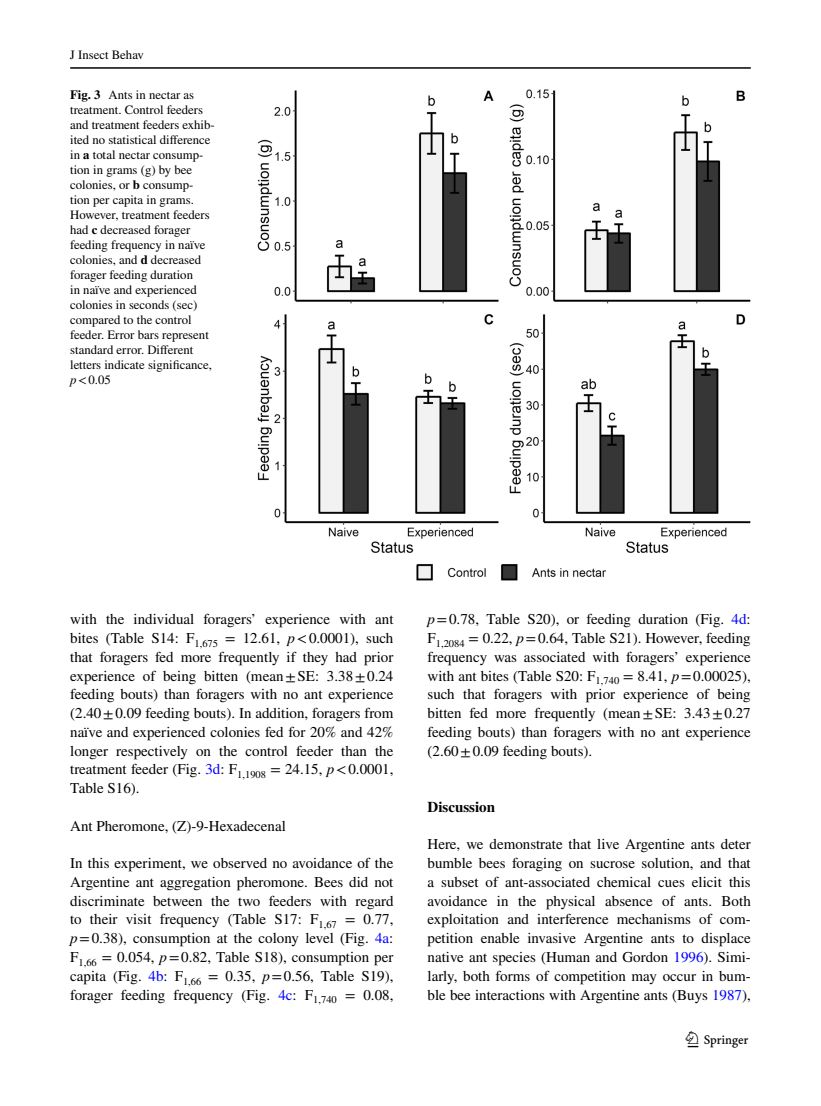
<style>
.page{position:relative;width:821px;height:1106px;background:#fff}
.page>*{position:absolute;margin:0;border:0;box-sizing:border-box;transform-origin:0 0}
.t1{font:22.5px "Springnew Regular 3";color:#000}
.t2{font:15px/18.8px "STIX";color:#000;text-align:justify}
.t3{font:700 15px "STIX";color:#000}
.t4{font:12.75px/15px "STIX";color:#000}
.s1{font-weight:700}
.s2{font-style:italic}
.s3{color:#00f}
</style>
<div class="page">
<hr style="left:70px;top:67px;width:680px;height:2px;background:#000">
<img style="left:257px;top:89px;width:493px;height:492px">
<p class="t4" style="left:70px;top:48px;width:75px">J Insect Behav</p>
<p class="t4" style="left:70px;top:88px;width:146px"><span class="s1">Fig. 3</span> Ants in nectar as treatment. Control feeders and treatment feeders exhib&shy;ited no statistical difference in <span class="s1">a</span> total nectar consump&shy;tion in grams (g) by bee colonies, or <span class="s1">b</span> consump&shy;tion per capita in grams.<br>However, treatment feeders had <span class="s1">c</span> decreased forager feeding frequency in naïve colonies, and <span class="s1">d</span> decreased forager feeding duration<br>in naïve and experienced colonies in seconds (sec) compared to the control feeder. Error bars represent standard error. Different letters indicate significance, <span class="s2">p</span>&lt;0.05</p>
<p class="t2" style="left:70px;top:611px;width:325px">with the individual foragers’ experience with ant bites (Table S14: F<sub>1,675</sub> = 12.61, <span class="s2">p</span>&lt;0.0001), such that foragers fed more frequently if they had prior experience of being bitten (mean±SE: 3.38±0.24 feeding bouts) than foragers with no ant experience (2.40±0.09 feeding bouts). In addition, foragers from naïve and experienced colonies fed for 20% and 42% longer respectively on the control feeder than the treatment feeder (Fig. <span class="s3">3d</span>: F<sub>1,1908</sub> = 24.15, <span class="s2">p</span>&lt;0.0001, Table S16).</p>
<p class="t2" style="left:70px;top:817px;width:217px">Ant Pheromone, (Z)‑9‑Hexadecenal</p>
<p class="t2" style="left:70px;top:854px;width:325px">In this experiment, we observed no avoidance of the Argentine ant aggregation pheromone. Bees did not discriminate between the two feeders with regard to their visit frequency (Table S17: F<sub>1,67</sub> = 0.77, <span class="s2">p</span>=0.38), consumption at the colony level (Fig. <span class="s3">4a</span>:<br>F<sub>1,66</sub> = 0.054, <span class="s2">p</span>=0.82, Table S18), consumption per capita (Fig. <span class="s3">4b</span>: F<sub>1,66</sub> = 0.35, <span class="s2">p</span>=0.56, Table S19), forager feeding frequency (Fig. <span class="s3">4c</span>: F<sub>1,740</sub> = 0.08,</p>
<p class="t2" style="left:427px;top:611px;width:325px"><span class="s2">p</span>=0.78, Table S20), or feeding duration (Fig. <span class="s3">4d</span>:<br>F<sub>1,2084</sub> = 0.22, <span class="s2">p</span>=0.64, Table S21). However, feeding frequency was associated with foragers’ experience with ant bites (Table S20: F<sub>1,740</sub> = 8.41, <span class="s2">p</span>=0.00025), such that foragers with prior experience of being bitten fed more frequently (mean±SE: 3.43±0.27 feeding bouts) than foragers with no ant experience (2.60±0.09 feeding bouts).</p>
<p class="t3" style="left:427px;top:798px;width:69px">Discussion</p>
<p class="t2" style="left:427px;top:836px;width:325px">Here, we demonstrate that live Argentine ants deter bumble bees foraging on sucrose solution, and that a subset of ant-associated chemical cues elicit this avoidance in the physical absence of ants. Both exploitation and interference mechanisms of com&shy;petition enable invasive Argentine ants to displace native ant species (Human and Gordon <span class="s3">1996</span>). Simi&shy;larly, both forms of competition may occur in bum&shy;ble bee interactions with Argentine ants (Buys <span class="s3">1987</span>),</p>
<h1 class="t1" style="left:687px;top:1031px;width:62px">1 3</h1>
</div>
